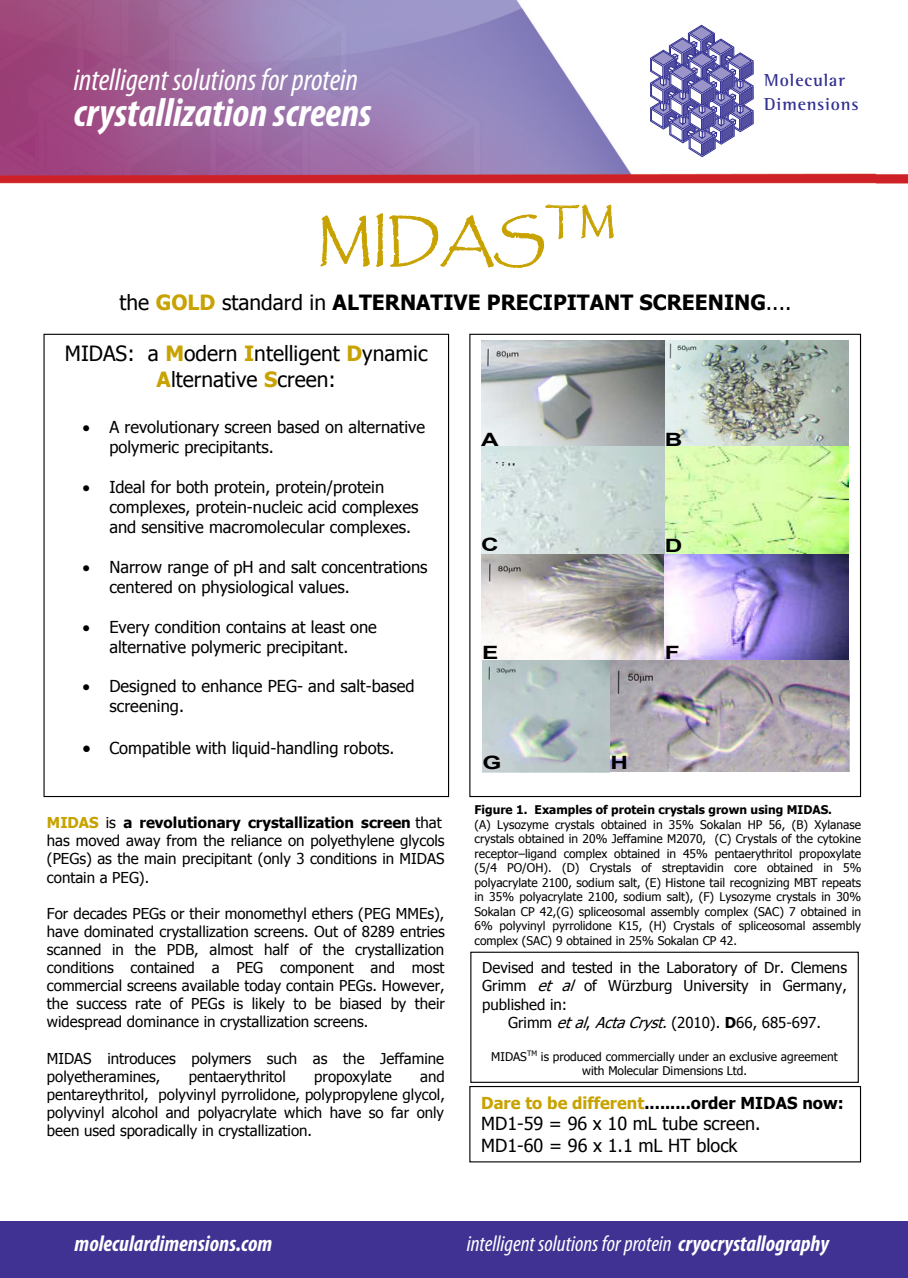
<style>
.page{position:relative;width:908px;height:1278px;background:#fff}
.page>*{position:absolute;margin:0;border:0;box-sizing:border-box;transform-origin:0 0}
.t1{font:54px "Papyrus";color:#c8a200}
.t2{font:italic 700 condensed 40.35px "Myriad Pro";color:#fff}
.t3{font:35.25px "Papyrus";color:#c8a200}
.t4{font:italic condensed 31.2px "Myriad Pro";color:#fff}
.t5{font:italic condensed 22.5px "Myriad Pro";color:#fff}
.t6{font:italic 700 condensed 22.5px "Myriad Pro";color:#fff}
.t7{font:700 21px "Tahoma";color:#000}
.t8{font:21px/25.3px "Tahoma";color:#000;text-align:center}
.t9{font:700 18.3px "Arial";color:#000;scale:1.33 1}
.t10{font:18px/21.8px "Tahoma";color:#000}
.t11{font:700 17.7px/24px "Rotis Semi Serif";letter-spacing:.05em;color:#323092}
.t12{font:16.5px/20px "Tahoma";color:#000}
.t13{font:700 16.5px "Tahoma";color:#000}
.t14{font:15px/18.1px "Tahoma";color:#000}
.t15{font:12px/14.5px "Tahoma";color:#000;text-align:justify}
.t16{font:700 12px "Tahoma";color:#000}
.s1{font-weight:400}
.s2{color:#c8a200}
.s3{font-weight:700;color:#c8a200}
.s4{font-weight:700}
.s5{font-style:italic}
</style>
<div class="page">
<img style="left:0;top:0;width:877px;height:184px">
<svg style="left:650px;top:25px;width:103px;height:132px"></svg>
<div style="left:0;top:1221px;width:908px;height:57px;background:#3f3293"></div>
<img style="left:877px;top:174px;width:31px;height:10px">
<img style="left:481px;top:340px;width:367px;height:107px">
<img style="left:482px;top:660px;width:367px;height:112px">
<img style="left:481px;top:553px;width:184px;height:106px">
<img style="left:665px;top:446px;width:183px;height:213px">
<img style="left:481px;top:447px;width:184px;height:106px">
<div style="left:469px;top:1086px;width:392px;height:76px;border:1px solid #000"></div>
<div style="left:470px;top:952px;width:389px;height:131px;border:1px solid #000"></div>
<h3 class="t4" style="left:74px;top:68px;width:286px">intelligent solutions for protein</h3>
<h2 class="t2" style="left:74px;top:98px;width:299px">crystallization screens</h2>
<p class="t11" style="left:764px;top:70px;width:96px">Molecular<br>Dimensions</p>
<h1 class="t1" style="left:317px;top:208px;width:230px">MIDAS</h1>
<h3 class="t3" style="left:545px;top:200px;width:71px">TM</h3>
<h3 class="t7" style="left:119px;top:289px;width:673px"><span class="s1">the</span> <span class="s2">GOLD</span> <span class="s1">standard in</span> ALTERNATIVE PRECIPITANT SCREENING<span class="s1">....</span></h3>
<h3 class="t8" style="left:65px;top:340px;width:364px">MIDAS: a <span class="s3">M</span>odern <span class="s3">I</span>ntelligent <span class="s3">D</span>ynamic<br><span class="s3">A</span>lternative <span class="s3">S</span>creen:</h3>
<p class="t12" style="left:109px;top:417px;width:317px">A revolutionary screen based on alternative polymeric precipitants.</p>
<p class="t12" style="left:109px;top:476px;width:311px">Ideal for both protein, protein/protein complexes, protein-nucleic acid complexes and sensitive macromolecular complexes.</p>
<p class="t12" style="left:109px;top:556px;width:320px">Narrow range of pH and salt concentrations centered on physiological values.</p>
<p class="t12" style="left:109px;top:616px;width:269px">Every condition contains at least one alternative polymeric precipitant.</p>
<p class="t12" style="left:109px;top:676px;width:307px">Designed to enhance PEG- and salt-based screening.</p>
<p class="t12" style="left:109px;top:737px;width:287px">Compatible with liquid-handling robots.</p>
<p class="t9" style="left:481px;top:430px;width:15px">A</p>
<p class="t9" style="left:665px;top:430px;width:15px">B</p>
<p class="t9" style="left:481px;top:535px;width:15px">C</p>
<p class="t9" style="left:665px;top:535px;width:15px">D</p>
<p class="t9" style="left:482px;top:642px;width:14px">E</p>
<p class="t9" style="left:665px;top:642px;width:13px">F</p>
<p class="t9" style="left:482px;top:753px;width:16px">G</p>
<p class="t9" style="left:611px;top:752px;width:15px">H</p>
<p class="t14" style="left:47px;top:813px;width:399px"><span class="s3">MIDAS</span> is <span class="s4">a revolutionary crystallization screen</span> that has moved away from the reliance on polyethylene glycols (PEGs) as the main precipitant (only 3 conditions in MIDAS contain a PEG).</p>
<p class="t14" style="left:47px;top:904px;width:400px;text-align:justify">For decades PEGs or their monomethyl ethers (PEG MMEs), have dominated crystallization screens. Out of 8289 entries scanned in the PDB, almost half of the crystallization conditions contained a PEG component and most commercial screens available today contain PEGs. However, the success rate of PEGs is likely to be biased by their widespread dominance in crystallization screens.</p>
<p class="t14" style="left:47px;top:1049px;width:399px">MIDAS introduces polymers such as the Jeffamine polyetheramines,</p>
<p class="t14" style="left:47px;top:1067px;width:399px;text-align:justify;text-indent:373px">and pentareythritol, polyvinyl pyrrolidone, polypropylene glycol, polyvinyl alcohol and polyacrylate which have so far only been used sporadically in crystallization.</p>
<p class="t14" style="left:189px;top:1067px;width:99px">pentaerythritol</p>
<p class="t14" style="left:314px;top:1067px;width:79px">propoxylate</p>
<p class="t16" style="left:475px;top:802px;width:359px">Figure 1. Examples of protein crystals grown using MIDAS.</p>
<p class="t15" style="left:475px;top:817px;width:388px">(A) Lysozyme crystals obtained in 35% Sokalan HP 56, (B) Xylanase crystals obtained in 20% Jeffamine M2070, (C) Crystals of the cytokine receptor–ligand complex obtained in 45% pentaerythritol propoxylate (5/4 PO/OH). (D) Crystals of streptavidin core obtained in 5% polyacrylate 2100, sodium salt, (E) Histone tail recognizing MBT repeats in 35% polyacrylate 2100, sodium salt), (F) Lysozyme crystals in 30% Sokalan CP 42,(G) spliceosomal assembly complex (SAC) 7 obtained in 6% polyvinyl pyrrolidone K15, (H) Crystals of spliceosomal assembly complex (SAC) 9 obtained in 25% Sokalan CP 42.</p>
<p class="t14" style="left:482px;top:958px;width:366px">Devised and tested in the Laboratory of Dr. Clemens</p>
<p class="t14" style="left:482px;top:976px;width:366px">Grimm <span class="s5">et al</span> of Würzburg University in Germany,</p>
<p class="t14" style="left:482px;top:994px;width:86px">published in:</p>
<p class="t14" style="left:508px;top:1013px;width:314px">Grimm <span class="s5">etal</span>, <span class="s5">ActaCryst.</span>(2010). <span class="s4">D</span>66, 685-697.</p>
<p class="t15" style="left:491px;top:1049px;width:348px;text-align:center">MIDAS<sup>TM</sup> is produced commercially under an exclusive agreement with Molecular Dimensions Ltd.</p>
<p class="t13" style="left:481px;top:1092px;width:364px"><span class="s2">Dare to be different</span>.........order MIDAS now:</p>
<p class="t10" style="left:481px;top:1112px;width:281px">MD1-59 = 96 x 10 mL tube screen.<br>MD1-60 = 96 x 1.1 mL HT block</p>
<h3 class="t6" style="left:75px;top:1235px;width:199px">moleculardimensions.com</h3>
<h3 class="t5" style="left:467px;top:1235px;width:364px">intelligent solutions for protein <span class="s4">cryocrystallography</span></h3>
</div>
